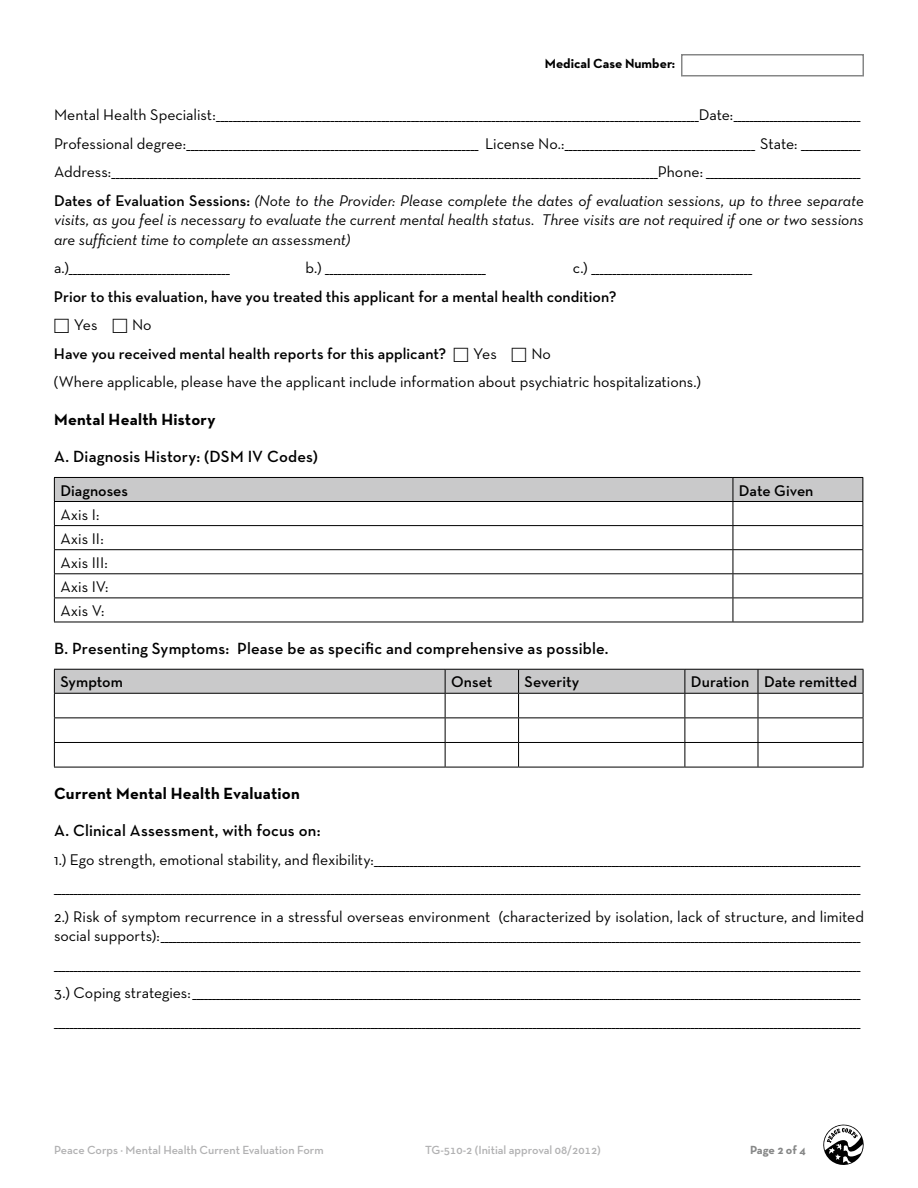
<style>
.page{position:relative;width:918px;height:1188px;background:#fff}
.page>*{position:absolute;margin:0;border:0;box-sizing:border-box;transform-origin:0 0}
.t1{font:600 16.5px "Neutra Text";letter-spacing:.01em;color:#000}
.t2{font:700 16.5px "Neutra Text";letter-spacing:.015em;color:#000}
.t3{font:15.75px/28.5px "Neutra Text";color:#000}
.t4{font:600 15.75px/28.5px "Neutra Text";color:#000}
.t5{font:italic 15.75px/19.5px "Neutra Text";letter-spacing:-.005em;color:#000}
.t6{font:700 13.5px "Neutra Text TFPS";color:#000}
.t7{font:600 12px "Neutra Text TFPS";color:#b1b1b2}
.t8{font:700 12px "Neutra Text TFPS";letter-spacing:-.01em;color:#868787}
.s1{font-weight:600}
.s2{font-style:italic}
.s3{font-family:"Universal Newswith Comm Pi";font-weight:400}
.s4{font-weight:400}
</style>
<div class="page">
<div style="left:681px;top:54px;width:183px;height:22px;border:2px solid #868787"></div>
<svg style="left:823px;top:1124px;width:41px;height:41px"></svg>
<svg style="left:54px;top:477px;width:809px;height:145px"></svg>
<hr style="left:54px;top:622px;width:679px;height:1px;background:#000">
<hr style="left:733px;top:622px;width:130px;height:1px;background:#000">
<svg style="left:54px;top:669px;width:810px;height:98px"></svg>
<hr style="left:54px;top:767px;width:391px;height:1px;background:#000">
<hr style="left:445px;top:767px;width:74px;height:1px;background:#000">
<hr style="left:519px;top:767px;width:166px;height:1px;background:#000">
<hr style="left:685px;top:767px;width:73px;height:1px;background:#000">
<hr style="left:758px;top:767px;width:105px;height:1px;background:#000">
<p class="t6" style="left:545px;top:55px;width:132px">Medical Case Number:</p>
<p class="t3" style="left:54px;top:100px;width:811px">Mental Health Specialist:__________________________________________________________________________________________________________________Date:_________________________________ Professional degree:_____________________________________________________________________ License No.:_____________________________________________ State:________________ Address:_________________________________________________________________________________________________________________________________Phone:________________________________________ <span class="s1">Dates of Evaluation Sessions:</span> <span class="s2">(Note to the Provider: Please complete the dates of evaluation sessions, up to three separate</span></p>
<p class="t5" style="left:54px;top:210px;width:812px">visits, as you feel is necessary to evaluate the current mental health status. Three visits are not required if one or two sessions are sufficient time to complete an assessment)</p>
<p class="t3" style="left:54px;top:253px;width:177px">a.)______________________________________</p>
<p class="t3" style="left:306px;top:253px;width:182px">b.) ______________________________________</p>
<p class="t3" style="left:573px;top:253px;width:181px">c.) ______________________________________</p>
<p class="t4" style="left:54px;top:282px;width:648px">Prior to this evaluation, have you treated this applicant for a mental health condition?<br><span class="s3">h</span> <span class="s4">Yes</span> <span class="s3">h</span> <span class="s4">No<br></span>Have you received mental health reports for this applicant? <span class="s3">h</span> <span class="s4">Yes</span> <span class="s3">h</span> <span class="s4">No<br>(Where applicable, please have the applicant include information about psychiatric hospitalizations.)</span></p>
<p class="t2" style="left:54px;top:409px;width:163px">Mental Health History</p>
<p class="t1" style="left:54px;top:446px;width:265px">A. Diagnosis History: (DSM IV Codes)</p>
<p class="t4" style="left:60px;top:476px;width:69px">Diagnoses</p>
<p class="t4" style="left:739px;top:476px;width:76px">Date Given</p>
<p class="t3" style="left:60px;top:502px;width:50px;line-height:24.2px">Axis I:<br>Axis II:<br>Axis III:<br>Axis IV:<br>Axis V:</p>
<p class="t1" style="left:54px;top:638px;width:556px">B. Presenting Symptoms: Please be as specific and comprehensive as possible.</p>
<p class="t4" style="left:60px;top:667px;width:64px">Symptom</p>
<p class="t4" style="left:451px;top:667px;width:43px">Onset</p>
<p class="t4" style="left:525px;top:667px;width:56px">Severity</p>
<p class="t4" style="left:691px;top:667px;width:168px">Duration Date remitted</p>
<p class="t2" style="left:54px;top:783px;width:247px">Current Mental Health Evaluation</p>
<p class="t1" style="left:54px;top:821px;width:268px">A. Clinical Assessment, with focus on:</p>
<p class="t3" style="left:54px;top:845px;width:812px">1.) Ego strength, emotional stability, and flexibility:____________________________________________________________________________________________________________________________ ____________________________________________________________________________________________________________________________________________________________________________________________________________<br>2.) Risk of symptom recurrence in a stressful overseas environment (characterized by isolation, lack of structure, and limited</p>
<p class="t3" style="left:54px;top:922px;width:808px;text-align:justify">social supports):__________________________________________________________________________________________________________________________________________________________________________________ ____________________________________________________________________________________________________________________________________________________________________________________________________________ 3.) Coping strategies:__________________________________________________________________________________________________________________________________________________________________________ ____________________________________________________________________________________________________________________________________________________________________________________________________________</p>
<p class="t7" style="left:54px;top:1143px;width:271px">Peace Corps · Mental Health Current Evaluation Form</p>
<p class="t7" style="left:425px;top:1143px;width:177px">TG-510-2 (Initial approval 08/2012)</p>
<p class="t8" style="left:750px;top:1143px;width:57px">Page 2 of 4</p>
</div>
